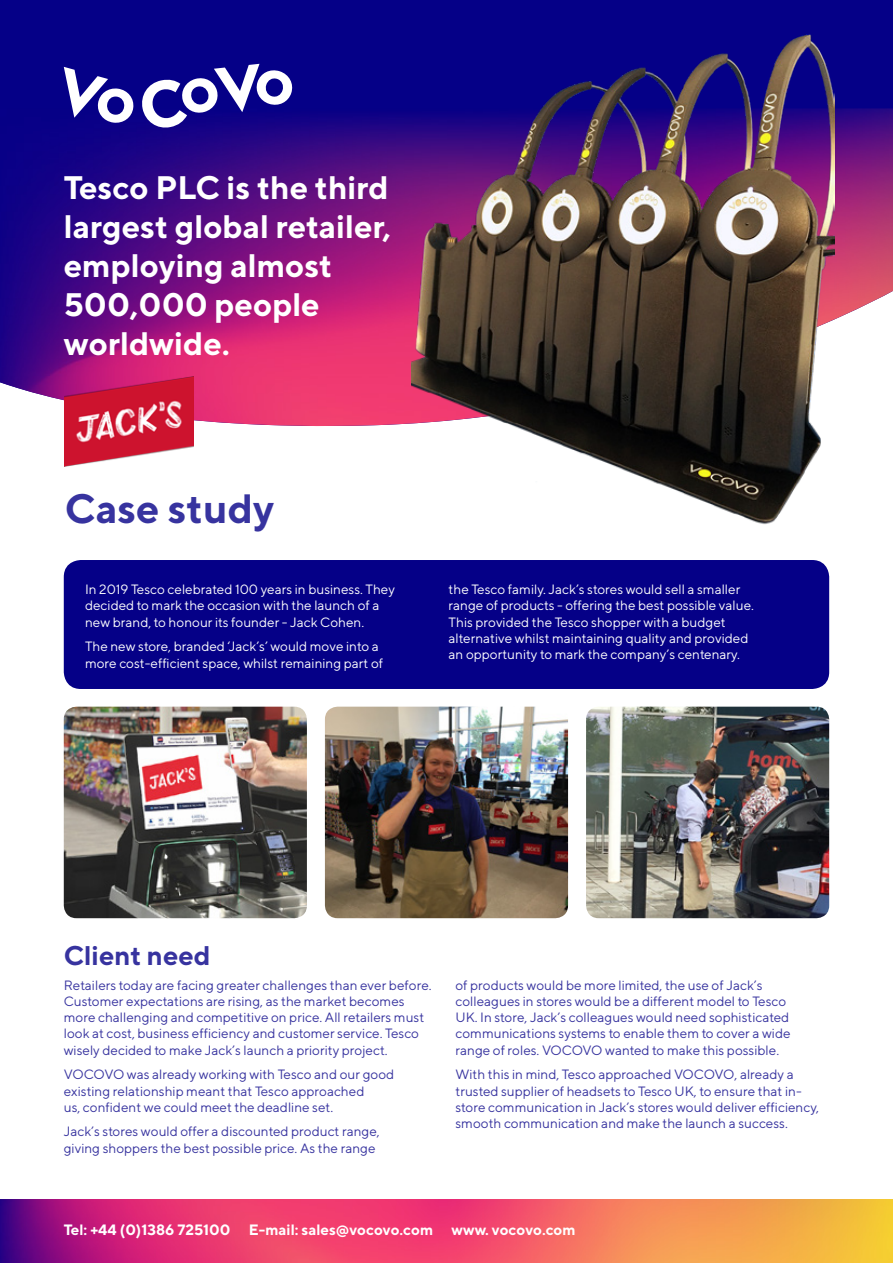
<style>
.page{position:relative;width:893px;height:1263px;background:#fff}
.page>*{position:absolute;margin:0;border:0;box-sizing:border-box;transform-origin:0 0}
.t1{font:700 40.95px "TT Norms";color:#37339f}
.t2{font:700 32.55px/39px "TT Norms";color:#fff}
.t3{font:700 27px "TT Norms";color:#37339f}
.t4{font:700 15px "TT Norms";color:#fff}
.t5{font:13.5px/16.2px "TT Norms";color:#37339f}
.t6{font:13.5px/16.2px "TT Norms";color:#fff}
</style>
<div class="page">
<div style="left:0;top:0;width:893px;height:433px;background:#050087"></div>
<img style="left:0;top:108px;width:893px;height:320px">
<div style="left:64px;top:560px;width:765px;height:129px;background:#050087;border-radius:17px"></div>
<img style="left:411px;top:0;width:424px;height:524px">
<img style="left:65px;top:376px;width:129px;height:91px">
<img style="left:64px;top:707px;width:243px;height:211px">
<img style="left:325px;top:707px;width:243px;height:211px">
<img style="left:586px;top:707px;width:243px;height:211px">
<img style="left:0;top:1199px;width:893px;height:64px">
<svg style="left:64px;top:67px;width:70px;height:57px"></svg>
<svg style="left:140px;top:64px;width:154px;height:66px"></svg>
<h2 class="t2" style="left:64px;top:167px;width:329px">Tesco PLC is the third largest global retailer, employing almost<br>500,000 people worldwide.</h2>
<h1 class="t1" style="left:65px;top:483px;width:211px">Case study</h1>
<p class="t6" style="left:85px;top:581px;width:312px">In 2019 Tesco celebrated 100 years in business. They decided to mark the occasion with the launch of a new brand, to honour its founder - Jack Cohen.</p>
<p class="t6" style="left:85px;top:638px;width:300px">The new store, branded ‘Jack’s’ would move into a more cost-efficient space, whilst remaining part of</p>
<p class="t6" style="left:449px;top:581px;width:307px">the Tesco family. Jack’s stores would sell a smaller range of products - offering the best possible value.<br>This provided the Tesco shopper with a budget alternative whilst maintaining quality and provided an opportunity to mark the company’s centenary.</p>
<h3 class="t3" style="left:64px;top:939px;width:148px">Client need</h3>
<p class="t5" style="left:64px;top:977px;width:369px">Retailers today are facing greater challenges than ever before.<br>Customer expectations are rising, as the market becomes more challenging and competitive on price. All retailers must look at cost, business efficiency and customer service. Tesco wisely decided to make Jack’s launch a priority project.</p>
<p class="t5" style="left:64px;top:1066px;width:332px">VOCOVO was already working with Tesco and our good existing relationship meant that Tesco approached<br>us, confident we could meet the deadline set.</p>
<p class="t5" style="left:64px;top:1123px;width:317px">Jack’s stores would offer a discounted product range, giving shoppers the best possible price. As the range</p>
<p class="t5" style="left:455px;top:977px;width:337px">of products would be more limited, the use of Jack’s colleagues in stores would be a different model to Tesco UK. In store, Jack’s colleagues would need sophisticated communications systems to enable them to cover a wide range of roles. VOCOVO wanted to make this possible.</p>
<p class="t5" style="left:455px;top:1066px;width:365px">With this in mind, Tesco approached VOCOVO, already a trusted supplier of headsets to Tesco UK, to ensure that in&shy;store communication in Jack’s stores would deliver efficiency, smooth communication and make the launch a success.</p>
<p class="t4" style="left:64px;top:1220px;width:513px">Tel: +44 (0)1386 725100 E-mail: sales@vocovo.com www. vocovo.com</p>
</div>
